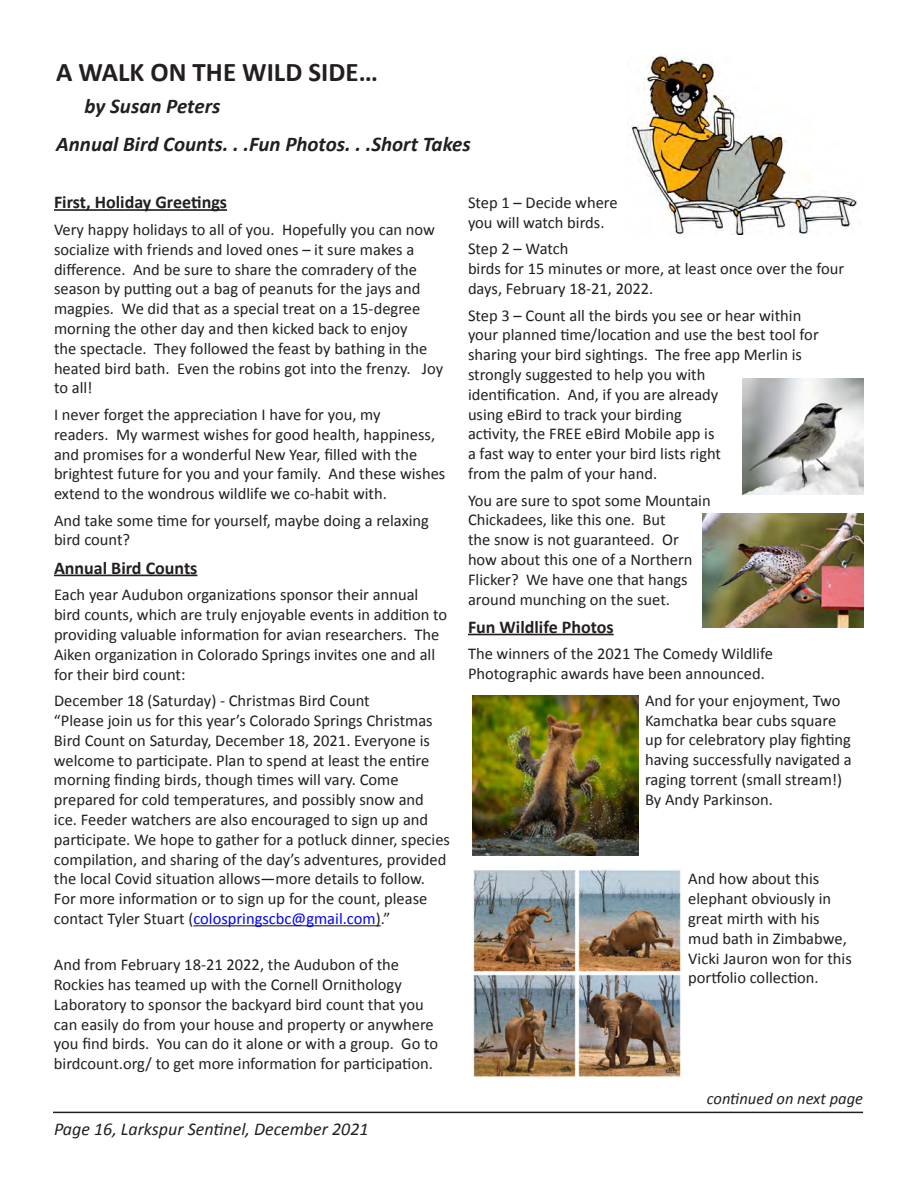
<style>
.page{position:relative;width:918px;height:1188px;background:#fff}
.page>*{position:absolute;margin:0;border:0;box-sizing:border-box;transform-origin:0 0}
.Heading_2{font:700 27px "Calibri";color:#231f20}
.t1{font:italic 700 21px "Calibri";color:#231f20}
.t2{font:700 18px "Calibri";color:#231f20}
.t3{font:italic 18px "Calibri";color:#231f20}
.Normal__Web{font:16.5px/19.8px "Calibri";color:#231f20}
.t4{font:italic 16.5px "Calibri";color:#231f20}
.s1{color:#202020}
.s2{color:#00f}
</style>
<div class="page">
<hr style="left:53px;top:1112px;width:810px;height:1px;background:#231f20">
<img style="left:631px;top:55px;width:226px;height:179px">
<hr style="left:54px;top:209px;width:173px;height:2px;background:#231f20">
<hr style="left:54px;top:575px;width:143px;height:1px;background:#231f20">
<hr style="left:193px;top:925px;width:188px;height:1px;background:#231f20">
<hr style="left:468px;top:634px;width:146px;height:1px;background:#231f20">
<img style="left:742px;top:378px;width:122px;height:116px">
<img style="left:702px;top:513px;width:162px;height:114px">
<img style="left:472px;top:696px;width:166px;height:159px">
<img style="left:472px;top:869px;width:209px;height:209px">
<p class="Heading_2" style="left:56px;top:55px;width:323px">A WALK ON THE WILD SIDE…</p>
<p class="t1" style="left:85px;top:92px;width:137px">by Susan Peters</p>
<p class="t1" style="left:56px;top:131px;width:416px">Annual Bird Counts. . .Fun Photos. . .Short Takes</p>
<p class="t2" style="left:54px;top:191px;width:175px">First, Holiday Greetings</p>
<p class="Normal__Web" style="left:54px;top:220px;width:391px">Very happy holidays to all of you. Hopefully you can now socialize with friends and loved ones – it sure makes a difference. And be sure to share the comradery of the season by putting out a bag of peanuts for the jays and magpies. We did that as a special treat on a 15-degree morning the other day and then kicked back to enjoy<br>the spectacle. They followed the feast by bathing in the heated bird bath. Even the robins got into the frenzy. Joy to all!</p>
<p class="Normal__Web" style="left:54px;top:405px;width:393px">I never forget the appreciation I have for you, my<br>readers. My warmest wishes for good health, happiness, and promises for a wonderful New Year, filled with the brightest future for you and your family. And these wishes extend to the wondrous wildlife we co-habit with.</p>
<p class="Normal__Web" style="left:54px;top:510px;width:377px">And take some time for yourself, maybe doing a relaxing bird count?</p>
<p class="t2" style="left:54px;top:556px;width:145px">Annual Bird Counts</p>
<p class="Normal__Web" style="left:54px;top:585px;width:395px">Each year Audubon organizations sponsor their annual bird counts, which are truly enjoyable events in addition to providing valuable information for avian researchers. The Aiken organization in Colorado Springs invites one and all for their bird count:</p>
<p class="Normal__Web" style="left:54px;top:691px;width:398px"><span class="s1">December 18 (Saturday) - Christmas Bird Count<br></span>“Please join us for this year’s Colorado Springs Christmas Bird Count on Saturday, December 18, 2021. Everyone is welcome to participate. Plan to spend at least the entire morning finding birds, though times will vary. Come prepared for cold temperatures, and possibly snow and ice. Feeder watchers are also encouraged to sign up and participate. We hope to gather for a potluck dinner, species compilation, and sharing of the day’s adventures, provided the local Covid situation allows—more details to follow.<br>For more information or to sign up for the count, please contact Tyler Stuart (<span class="s2">colospringscbc@gmail.com</span>).”</p>
<p class="Normal__Web" style="left:54px;top:955px;width:386px">And from February 18-21 2022, the Audubon of the Rockies has teamed up with the Cornell Ornithology Laboratory to sponsor the backyard bird count that you can easily do from your house and property or anywhere you find birds. You can do it alone or with a group. Go to birdcount.org/ to get more information for participation.</p>
<p class="t3" style="left:54px;top:1116px;width:316px">Page 16, Larkspur Sentinel, December 2021</p>
<p class="Normal__Web" style="left:468px;top:193px;width:151px">Step 1 – Decide where you will watch birds.</p>
<p class="Normal__Web" style="left:468px;top:239px;width:378px">Step 2 – Watch<br>birds for 15 minutes or more, at least once over the four days, February 18-21, 2022.</p>
<p class="Normal__Web" style="left:468px;top:305px;width:352px">Step 3 – Count all the birds you see or hear within your planned time/location and use the best tool for sharing your bird sightings. The free app Merlin is strongly suggested to help you with<br>identification. And, if you are already<br>using eBird to track your birding<br>activity, the FREE eBird Mobile app is<br>a fast way to enter your bird lists right<br>from the palm of your hand.</p>
<p class="Normal__Web" style="left:468px;top:490px;width:244px">You are sure to spot some Mountain<br>Chickadees, like this one. But<br>the snow is not guaranteed. Or how about this one of a Northern<br>Flicker? We have one that hangs around munching on the suet.</p>
<p class="t2" style="left:468px;top:615px;width:147px">Fun Wildlife Photos</p>
<p class="Normal__Web" style="left:468px;top:644px;width:306px">The winners of the 2021 The Comedy Wildlife<br>Photographic awards have been announced.</p>
<p class="Normal__Web" style="left:645px;top:691px;width:208px">And for your enjoyment, Two<br>Kamchatka bear cubs square up for celebratory play fighting having successfully navigated a raging torrent (small stream!)<br>By Andy Parkinson.</p>
<p class="Normal__Web" style="left:688px;top:869px;width:165px">And how about this elephant obviously in great mirth with his mud bath in Zimbabwe,<br>Vicki Jauron won for this portfolio collection.</p>
<p class="t4" style="left:707px;top:1088px;width:158px">continued on next page</p>
</div>
